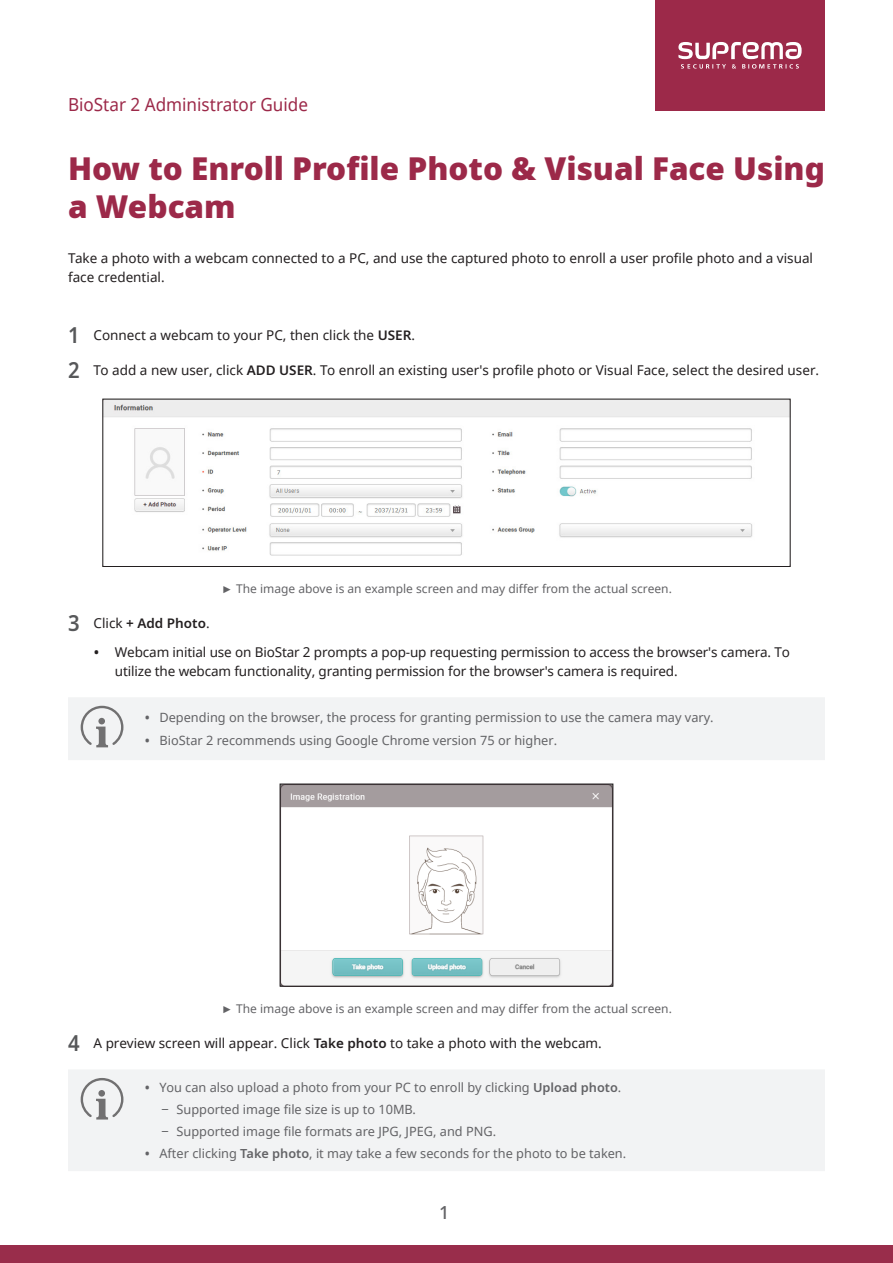
<style>
.page{position:relative;width:893px;height:1263px;background:#fff}
.page>*{position:absolute;margin:0;border:0;box-sizing:border-box;transform-origin:0 0}
.Chapter{font:900 31.5px/37.8px "Noto Sans";color:#9c2949}
.ModelName-Cover{font:18px "Noto Sans";color:#9c2949;scale:.95 1}
.t1{font:500 18px "Noto Sans";color:#636366}
.Description{font:13.5px/19.5px "Noto Sans";color:#231f20}
.t2{font:600 13.5px "Noto Sans";color:#231f20}
.t3{font:12.75px "Noto Sans";color:#636366}
.Description-Cell-Gray_Center{font:12px "Noto Sans";color:#636366}
.s1{font-weight:600;font-size:22.5px;color:#57585a}
.s2{font-weight:600}
.s3{font-size:22.5px;color:#57585a}
.s4{font-weight:400}
.s5{font-size:16.2px}
.s6{font-size:15.3px}
</style>
<div class="page">
<div style="left:0;top:1245px;width:893px;height:18px;background:#992d4b"></div>
<div style="left:655px;top:0;width:170px;height:111px;background:#9c2949"></div>
<svg style="left:678px;top:42px;width:124px;height:27px"></svg>
<img style="left:105px;top:401px;width:683px;height:155px">
<div style="left:103px;top:399px;width:687px;height:168px;border:1px solid #231f20"></div>
<div style="left:68px;top:698px;width:757px;height:62px;background:#f2f3f4"></div>
<svg style="left:81px;top:706px;width:42px;height:41px"></svg>
<img style="left:282px;top:786px;width:329px;height:198px">
<div style="left:280px;top:784px;width:333px;height:202px;border:1px solid #231f20"></div>
<div style="left:68px;top:1070px;width:757px;height:101px;background:#f2f3f4"></div>
<svg style="left:81px;top:1078px;width:42px;height:41px"></svg>
<p class="ModelName-Cover" style="left:68px;top:92px;width:254px">BioStar 2 Administrator Guide</p>
<p class="Chapter" style="left:68px;top:150px;width:758px">How to Enroll Profile Photo &amp; Visual Face Using a Webcam</p>
<p class="Description" style="left:68px;top:248px;width:747px">Take a photo with a webcam connected to a PC, and use the captured photo to enroll a user profile photo and a visual face credential.</p>
<p class="Description" style="left:68px;top:325px;width:349px"><span class="s1">1</span> Connect a webcam to your PC, then click the <span class="s2">USER</span>.</p>
<p class="Description" style="left:68px;top:360px;width:753px"><span class="s1">2</span> To add a new user, click <span class="s2">ADD USER</span>. To enroll an existing user's profile photo or Visual Face, select the desired user.</p>
<p class="Description-Cell-Gray_Center" style="left:221px;top:581px;width:452px">► The image above is an example screen and may differ from the actual screen.</p>
<p class="t2" style="left:68px;top:614px;width:143px"><span class="s3">3</span> <span class="s4">Click</span> + Add Photo<span class="s4">.</span></p>
<p class="Description" style="left:115px;top:641px;width:677px;text-indent:-21px"><span class="s5">•</span> Webcam initial use on BioStar 2 prompts a pop-up requesting permission to access the browser's camera. To utilize the webcam functionality, granting permission for the browser's camera is required.</p>
<p class="t3" style="left:145px;top:709px;width:570px"><span class="s6">•</span> Depending on the browser, the process for granting permission to use the camera may vary.</p>
<p class="t3" style="left:145px;top:731px;width:414px"><span class="s6">•</span> BioStar 2 recommends using Google Chrome version 75 or higher.</p>
<p class="Description-Cell-Gray_Center" style="left:221px;top:1000px;width:452px">► The image above is an example screen and may differ from the actual screen.</p>
<p class="Description" style="left:68px;top:1033px;width:535px"><span class="s1">4</span> A preview screen will appear. Click <span class="s2">Take photo</span> to take a photo with the webcam.</p>
<p class="t3" style="left:145px;top:1078px;width:478px"><span class="s6">•</span> You can also upload a photo from your PC to enroll by clicking <span class="s2">Upload photo</span>.</p>
<p class="t3" style="left:162px;top:1100px;width:256px">‒ Supported image file size is up to 10MB.</p>
<p class="t3" style="left:162px;top:1123px;width:336px">‒ Supported image file formats are JPG, JPEG, and PNG.</p>
<p class="t3" style="left:145px;top:1145px;width:483px"><span class="s6">•</span> After clicking <span class="s2">Take photo</span>, it may take a few seconds for the photo to be taken.</p>
<h2 class="t1" style="left:439px;top:1200px;width:12px">1</h2>
</div>
